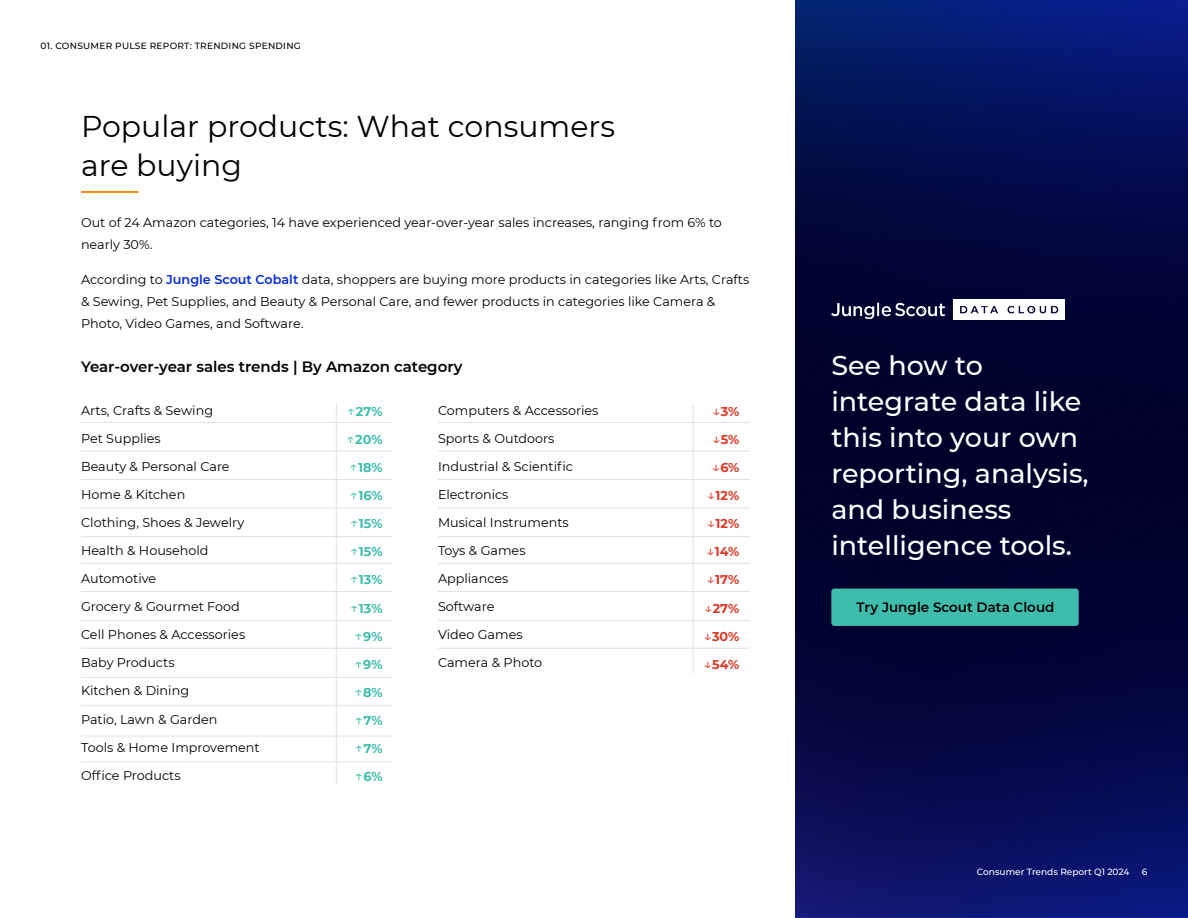
<style>
.page{position:relative;width:1188px;height:918px;background:#fff}
.page>*{position:absolute;margin:0;border:0;box-sizing:border-box;transform-origin:0 0}
.t1{font:30px/39px "Montserrat";color:#000}
.t2{font:500 27px/36px "Montserrat";color:#fff}
.t3{font:600 15px "Montserrat";color:#000}
.t4{font:600 13.5px "Montserrat";color:#000}
.t5{font:12.75px/28px "Montserrat";color:#000}
.t6{font:700 12.75px/28px "Montserrat";color:#3ebdad}
.t7{font:700 12.75px/28px "Montserrat";color:#dd3826;text-align:center}
.t8{font:500 9px "Montserrat";letter-spacing:.03em;color:#000}
.t9{font:500 9px "Montserrat";color:#fff}
.s1{font-weight:600;color:#042bdb}
.s2{font-weight:400;font-size:15px}
</style>
<div class="page">
<img style="left:795px;top:0;width:393px;height:918px">
<hr style="left:81px;top:191px;width:57px;height:2px;background:#ff8404">
<div style="left:831px;top:589px;width:248px;height:37px;background:#3ebdad;border-radius:3px"></div>
<hr style="left:81px;top:422px;width:312px;height:1px;background:#dde2e4">
<hr style="left:438px;top:422px;width:312px;height:1px;background:#dde2e4">
<hr style="left:81px;top:736px;width:312px;height:1px;background:#dde2e4">
<hr style="left:81px;top:451px;width:312px;height:1px;background:#dde2e4">
<hr style="left:438px;top:451px;width:312px;height:1px;background:#dde2e4">
<hr style="left:81px;top:761px;width:312px;height:1px;background:#dde2e4">
<hr style="left:81px;top:705px;width:312px;height:1px;background:#dde2e4">
<hr style="left:81px;top:677px;width:312px;height:1px;background:#dde2e4">
<hr style="left:81px;top:648px;width:312px;height:1px;background:#dde2e4">
<hr style="left:438px;top:648px;width:312px;height:1px;background:#dde2e4">
<hr style="left:81px;top:620px;width:312px;height:1px;background:#dde2e4">
<hr style="left:438px;top:620px;width:312px;height:1px;background:#dde2e4">
<hr style="left:81px;top:591px;width:312px;height:1px;background:#dde2e4">
<hr style="left:438px;top:591px;width:312px;height:1px;background:#dde2e4">
<hr style="left:336px;top:403px;width:1px;height:381px;background:#dde2e4">
<hr style="left:693px;top:403px;width:1px;height:270px;background:#dde2e4">
<hr style="left:81px;top:563px;width:312px;height:1px;background:#dde2e4">
<hr style="left:438px;top:563px;width:312px;height:1px;background:#dde2e4">
<hr style="left:81px;top:536px;width:312px;height:1px;background:#dde2e4">
<hr style="left:438px;top:536px;width:312px;height:1px;background:#dde2e4">
<hr style="left:81px;top:508px;width:312px;height:1px;background:#dde2e4">
<hr style="left:438px;top:508px;width:312px;height:1px;background:#dde2e4">
<hr style="left:81px;top:479px;width:312px;height:1px;background:#dde2e4">
<hr style="left:438px;top:479px;width:312px;height:1px;background:#dde2e4">
<img style="left:831px;top:299px;width:233px;height:21px">
<p class="t8" style="left:41px;top:40px;width:262px">01. CONSUMER PULSE REPORT: TRENDING SPENDING</p>
<h1 class="t1" style="left:81px;top:106px;width:536px">Popular products: What consumers are buying</h1>
<p class="t5" style="left:81px;top:212px;width:642px;line-height:21.8px">Out of 24 Amazon categories, 14 have experienced year-over-year sales increases, ranging from 6% to nearly 30%.</p>
<p class="t5" style="left:81px;top:269px;width:670px;line-height:21.8px">According to <span class="s1">Jungle Scout Cobalt</span> data, shoppers are buying more products in categories like Arts, Crafts &amp; Sewing, Pet Supplies, and Beauty &amp; Personal Care, and fewer products in categories like Camera &amp;<br>Photo, Video Games, and Software.</p>
<p class="t3" style="left:81px;top:356px;width:383px">Year-over-year sales trends | By Amazon category</p>
<p class="t5" style="left:81px;top:396px;width:133px">Arts, Crafts &amp; Sewing</p>
<p class="t5" style="left:81px;top:424px;width:150px">Pet Supplies<br>Beauty &amp; Personal Care</p>
<p class="t5" style="left:81px;top:480px;width:106px">Home &amp; Kitchen</p>
<p class="t5" style="left:81px;top:508px;width:165px">Clothing, Shoes &amp; Jewelry<br>Health &amp; Household<br>Automotive<br>Grocery &amp; Gourmet Food</p>
<p class="t5" style="left:81px;top:620px;width:166px">Cell Phones &amp; Accessories<br>Baby Products</p>
<p class="t5" style="left:81px;top:676px;width:110px">Kitchen &amp; Dining</p>
<p class="t5" style="left:81px;top:705px;width:180px">Patio, Lawn &amp; Garden<br>Tools &amp; Home Improvement</p>
<p class="t5" style="left:81px;top:761px;width:101px">Office Products</p>
<p class="t6" style="left:347px;top:397px;width:37px"><span class="s2">↑</span>27%</p>
<p class="t6" style="left:346px;top:425px;width:38px"><span class="s2">↑</span>20%</p>
<p class="t6" style="left:349px;top:453px;width:35px"><span class="s2">↑</span>18% <span class="s2">↑</span>16%</p>
<p class="t6" style="left:350px;top:509px;width:34px;text-align:center"><span class="s2">↑</span>15% <span class="s2">↑</span>15% <span class="s2">↑</span>13% <span class="s2">↑</span>13% <span class="s2">↑</span>9%</p>
<p class="t6" style="left:354px;top:649px;width:30px;text-align:justify"><span class="s2">↑</span>9% <span class="s2">↑</span>8% <span class="s2">↑</span>7% <span class="s2">↑</span>7%</p>
<p class="t6" style="left:354px;top:762px;width:30px"><span class="s2">↑</span>6%</p>
<p class="t5" style="left:438px;top:396px;width:162px">Computers &amp; Accessories</p>
<p class="t5" style="left:438px;top:424px;width:137px">Sports &amp; Outdoors<br>Industrial &amp; Scientific</p>
<p class="t5" style="left:438px;top:480px;width:132px">Electronics<br>Musical Instruments</p>
<p class="t5" style="left:438px;top:536px;width:89px">Toys &amp; Games<br>Appliances<br>Software</p>
<p class="t5" style="left:438px;top:620px;width:86px">Video Games</p>
<p class="t5" style="left:438px;top:648px;width:106px">Camera &amp; Photo</p>
<p class="t7" style="left:712px;top:397px;width:29px"><span class="s2">↓</span>3%</p>
<p class="t7" style="left:712px;top:425px;width:29px"><span class="s2">↓</span>5%</p>
<p class="t7" style="left:707px;top:453px;width:34px"><span class="s2">↓</span>6% <span class="s2">↓</span>12%</p>
<p class="t7" style="left:703px;top:509px;width:38px;text-align:justify"><span class="s2">↓</span>12% <span class="s2">↓</span>14% <span class="s2">↓</span>17% <span class="s2">↓</span>27% <span class="s2">↓</span>30%</p>
<p class="t7" style="left:703px;top:649px;width:38px"><span class="s2">↓</span>54%</p>
<h2 class="t2" style="left:831px;top:346px;width:259px">See how to integrate data like this into your own reporting, analysis, and business intelligence tools.</h2>
<p class="t4" style="left:857px;top:598px;width:199px">Try Jungle Scout Data Cloud</p>
<p class="t9" style="left:977px;top:865px;width:154px">Consumer Trends Report Q1 2024</p>
<p class="t9" style="left:1142px;top:865px;width:7px">6</p>
</div>
